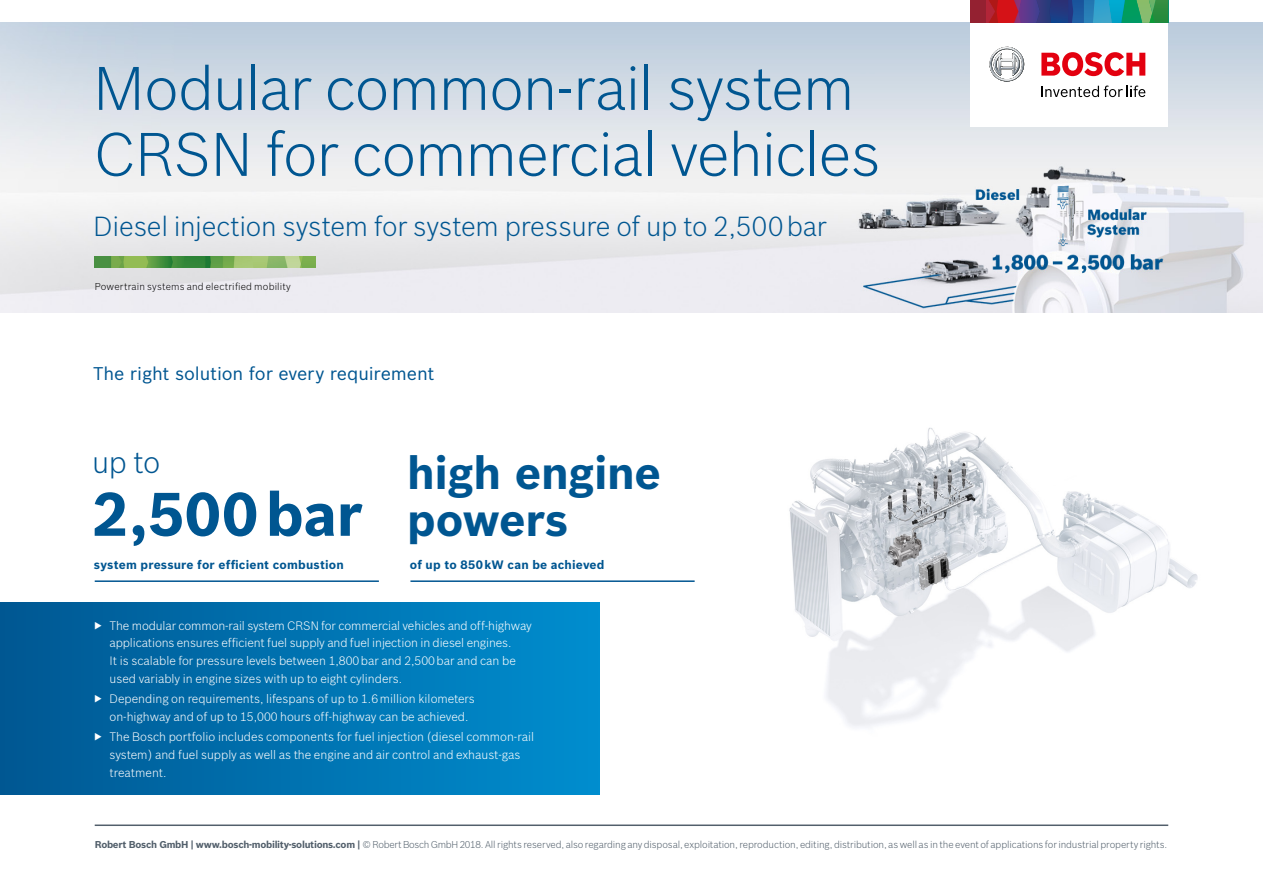
<style>
.page{position:relative;width:1263px;height:893px;background:#fff}
.page>*{position:absolute;margin:0;border:0;box-sizing:border-box;transform-origin:0 0}
.t1{font:300 60px/66px "Bosch Sans";letter-spacing:-.02em;color:#005691}
.t2{font:700 60px "Bosch Sans";letter-spacing:.005em;color:#005691}
.t3{font:700 45px/47px "Bosch Sans";letter-spacing:-.005em;color:#005691}
.t4{font:300 30px "Bosch Sans";color:#005691}
.t5{font:300 27px "Bosch Sans";letter-spacing:-.01em;color:#005691}
.t6{font:18px "Bosch Sans";letter-spacing:-.005em;color:#005691}
.t7{font:300 12px/17.9px "Bosch Sans";color:#fff}
.t8{font:700 12px "Bosch Sans";letter-spacing:.015em;color:#005691}
.t9{font:300 9.75px "Bosch Sans";letter-spacing:-.015em;color:#525f6b}
.t10{font:300 9.75px "Bosch Sans";letter-spacing:.02em;color:#000}
.s1{font-weight:700}
</style>
<div class="page">
<img style="left:789px;top:427px;width:409px;height:300px">
<img style="left:0;top:23px;width:1263px;height:290px">
<img style="left:95px;top:256px;width:221px;height:12px">
<hr style="left:95px;top:824px;width:1073px;height:2px;background:#525f6b">
<hr style="left:95px;top:580px;width:284px;height:2px;background:#005691">
<hr style="left:410px;top:580px;width:285px;height:2px;background:#005691">
<div style="left:0;top:603px;width:600px;height:192px;background:linear-gradient(to right,#005792,#008ece)"></div>
<div style="left:970px;top:0;width:198px;height:127px;background:#fff"></div>
<div style="left:970px;top:0;width:16px;height:23px;background:#942131"></div>
<svg style="left:986px;top:0;width:182px;height:23px;background:#496377"></svg>
<svg style="left:989px;top:47px;width:35px;height:35px"></svg>
<svg style="left:1041px;top:86px;width:104px;height:11px"></svg>
<svg style="left:1041px;top:52px;width:104px;height:24px"></svg>
<svg style="left:95px;top:621px;width:7px;height:8px"></svg>
<svg style="left:95px;top:695px;width:7px;height:8px"></svg>
<svg style="left:95px;top:733px;width:7px;height:8px"></svg>
<h1 class="t1" style="left:94px;top:54px;width:789px">Modular common-rail system<br>CRSN for commercial vehicles</h1>
<h3 class="t5" style="left:94px;top:210px;width:735px">Diesel injection system for system pressure of up to 2,500bar</h3>
<p class="t10" style="left:95px;top:281px;width:198px">Powertrain systems and electrified mobility</p>
<h3 class="t6" style="left:93px;top:362px;width:343px">The right solution for every requirement</h3>
<h3 class="t4" style="left:92px;top:444px;width:70px">up to</h3>
<h1 class="t2" style="left:92px;top:477px;width:272px">2,500bar</h1>
<p class="t8" style="left:94px;top:557px;width:251px">system pressure for efficient combustion</p>
<p class="t8" style="left:410px;top:557px;width:196px">of up to 850kW can be achieved</p>
<h2 class="t3" style="left:407px;top:449px;width:255px">high engine powers</h2>
<p class="t7" style="left:109px;top:616px;width:424px">The modular common-rail system CRSN for commercial vehicles and off-highway applications ensures efficient fuel supply and fuel injection in diesel engines.<br>It is scalable for pressure levels between 1,800bar and 2,500bar and can be used variably in engine sizes with up to eight cylinders.</p>
<p class="t7" style="left:109px;top:690px;width:367px">Depending on requirements, lifespans of up to 1.6million kilometers on-highway and of up to 15,000 hours off-highway can be achieved.</p>
<p class="t7" style="left:109px;top:728px;width:426px">The Bosch portfolio includes components for fuel injection (diesel common-rail system) and fuel supply as well as the engine and air control and exhaust-gas treatment.</p>
<p class="t9" style="left:95px;top:839px;width:1074px"><span class="s1">Robert Bosch GmbH | www.bosch-mobility-solutions.com |</span> © Robert Bosch GmbH 2018. All rights reserved, also regarding any disposal, exploitation, reproduction, editing, distribution, as well as in the event of applications for industrial property rights.</p>
</div>
